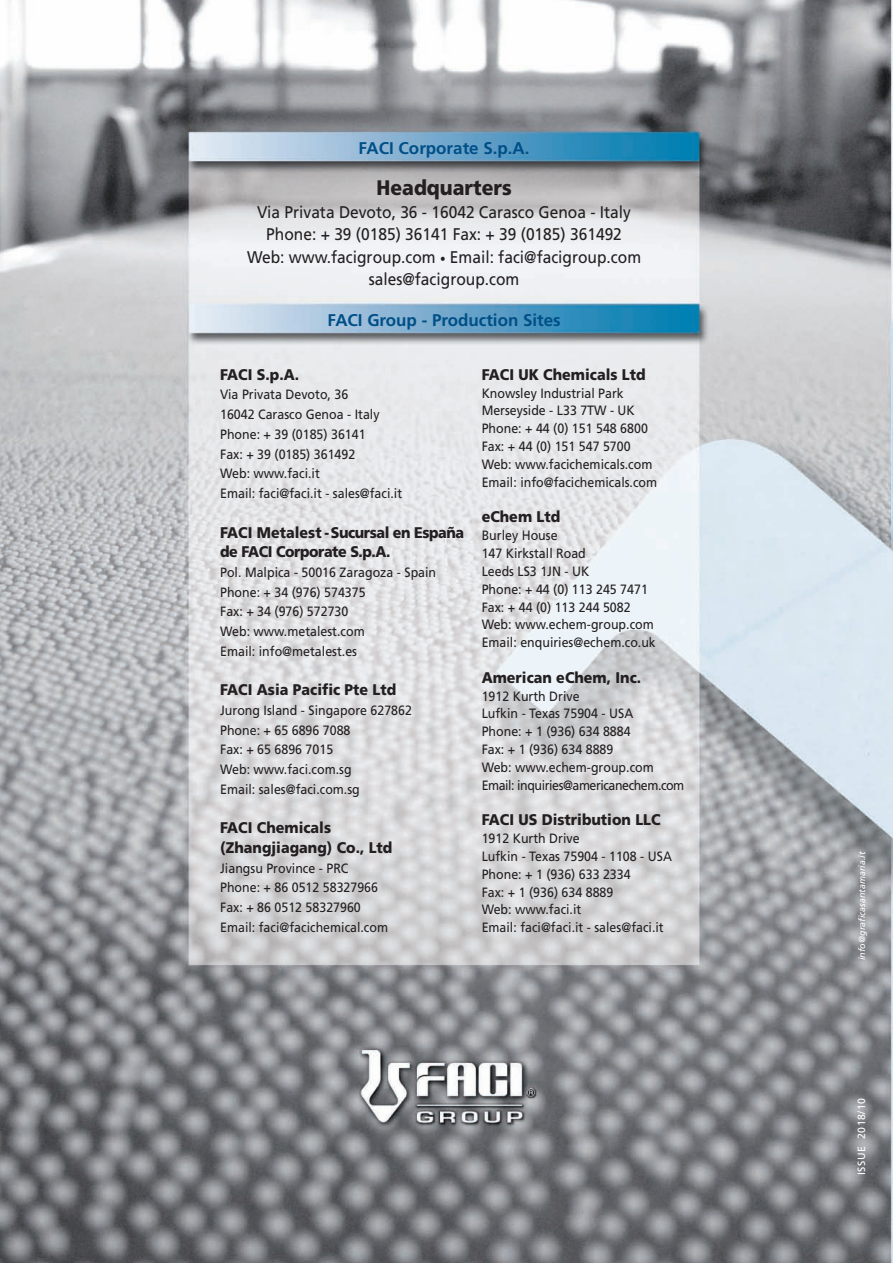
<style>
.page{position:relative;width:893px;height:1263px;background:#fff}
.page>*{position:absolute;margin:0;border:0;box-sizing:border-box;transform-origin:0 0}
.t1{font:21px "Frutiger Black+GRTUFH";color:#231f20;scale:.92 1}
.t2{font:16.95px/22.5px "Frutiger Roman+BMYQCL";color:#231f20;text-align:center;scale:.92 1}
.t3{font:16.95px "Frutiger Bold+QHVUOW";color:#004f87}
.t4{font:15.45px/19.6px "Frutiger Black+GRTUFH";color:#231f20;scale:.92 1}
.t5{font:15.45px/19.6px "Frutiger Black+GRTUFH";letter-spacing:-.03em;color:#231f20;scale:.92 1}
.t6{font:13.5px/17.9px "Frutiger Roman+BMYQCL";color:#231f20;scale:.92 1}
.t7{font:10.5px "Frutiger Roman+BMYQCL";letter-spacing:.05em;color:#fff}
.t8{font:9px "Frutiger LT Std Italic+XJRGNT";color:#fff}
.s1{font-size:12px}
</style>
<div class="page">
<img style="left:0;top:0;width:893px;height:1263px">
<p class="t3" style="left:359px;top:141px;width:172px">FACI Corporate S.p.A.</p>
<h1 class="t1" style="left:376px;top:180px;width:149px">Headquarters</h1>
<p class="t2" style="left:247px;top:202px;width:430px">Via Privata Devoto, 36 - 16042 Carasco Genoa - Italy Phone: + 39 (0185) 36141 Fax: + 39 (0185) 361492<br>Web: www.facigroup.com <span class="s1">•</span> Email: faci@facigroup.com sales@facigroup.com</p>
<p class="t3" style="left:327px;top:313px;width:235px">FACI Group - Production Sites</p>
<p class="t4" style="left:220px;top:366px;width:87px">FACI S.p.A.</p>
<p class="t6" style="left:220px;top:386px;width:199px;line-height:19.6px">Via Privata Devoto, 36<br>16042 Carasco Genoa - Italy<br>Phone: + 39 (0185) 36141<br>Fax: + 39 (0185) 361492<br>Web: www.faci.it<br>Email: faci@faci.it - sales@faci.it</p>
<p class="t5" style="left:220px;top:523px;width:267px">FACI Metalest - Sucursal en España de FACI Corporate S. p.A.</p>
<p class="t6" style="left:220px;top:563px;width:236px;line-height:19.6px">Pol. Malpica - 50016 Zaragoza - Spain<br>Phone: + 34 (976) 574375<br>Fax: + 34 (976) 572730<br>Web: www.metalest.com<br>Email: info@metalest.es</p>
<p class="t4" style="left:220px;top:681px;width:193px">FACI Asia Pacific Pte Ltd</p>
<p class="t6" style="left:220px;top:701px;width:210px;line-height:19.6px">Jurong Island - Singapore 627862<br>Phone: + 65 6896 7088<br>Fax: + 65 6896 7015<br>Web: www.faci.com.sg<br>Email: sales@faci.com.sg</p>
<p class="t4" style="left:220px;top:819px;width:189px">FACI Chemicals (Zhangjiagang) Co., Ltd</p>
<p class="t6" style="left:220px;top:859px;width:184px;line-height:19.6px">Jiangsu Province - PRC<br>Phone: + 86 0512 58327966<br>Fax: + 86 0512 58327960<br>Email: faci@facichemical.com</p>
<p class="t4" style="left:482px;top:366px;width:180px">FACI UK Chemicals Ltd</p>
<p class="t6" style="left:482px;top:385px;width:192px">Knowsley Industrial Park<br>Merseyside - L33 7TW - UK<br>Phone: + 44 (0) 151 548 6800<br>Fax: + 44 (0) 151 547 5700<br>Web: www.facichemicals.com<br>Email: info@facichemicals.com</p>
<p class="t4" style="left:482px;top:508px;width:87px">eChem Ltd</p>
<p class="t6" style="left:482px;top:527px;width:191px">Burley House<br>147 Kirkstall Road<br>Leeds LS3 1JN - UK<br>Phone: + 44 (0) 113 245 7471<br>Fax: + 44 (0) 113 244 5082<br>Web: www.echem-group.com<br>Email: enquiries@echem.co.uk</p>
<p class="t4" style="left:482px;top:669px;width:175px">American eChem, Inc.</p>
<p class="t6" style="left:482px;top:688px;width:222px">1912 Kurth Drive<br>Lufkin - Texas 75904 - USA<br>Phone: + 1 (936) 634 8884<br>Fax: + 1 (936) 634 8889<br>Web: www.echem-group.com<br>Email: inquiries@americanechem.com</p>
<p class="t4" style="left:482px;top:811px;width:196px">FACI US Distribution LLC</p>
<p class="t6" style="left:482px;top:830px;width:208px">1912 Kurth Drive<br>Lufkin - Texas 75904 - 1108 - USA<br>Phone: + 1 (936) 633 2334<br>Fax: + 1 (936) 634 8889<br>Web: www.faci.it<br>Email: faci@faci.it - sales@faci.it</p>
<p class="t8" style="left:858px;top:960px;width:110px;rotate:-90deg">info@graficasantamaria.it</p>
<p class="t7" style="left:857px;top:1175px;width:79px;rotate:-90deg">ISSUE 2018/10</p>
</div>
